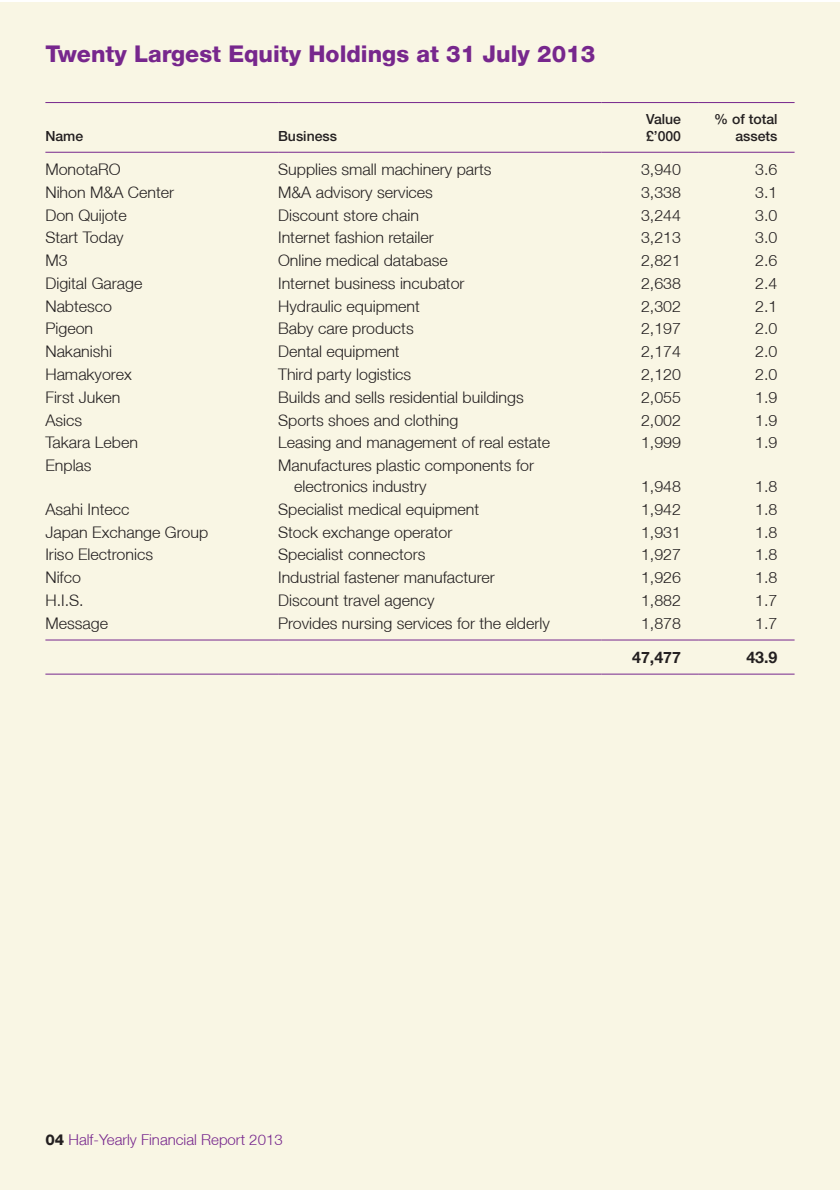
<style>
.page{position:relative;width:840px;height:1191px;background:#fff}
.page>*{position:absolute;margin:0;border:0;box-sizing:border-box;transform-origin:0 0}
.t1{font:800 23px "Helvetica Neue LT";color:#77278d}
.t2{font:300 16px/21px "Helvetica Neue LT";color:#231f20}
.t3{font:700 16px "Helvetica Neue LT";color:#231f20}
.t4{font:300 15px "Helvetica Neue LT";color:#77278d}
.t5{font:500 14px/17px "Helvetica Neue LT Std";color:#231f20}
.s1{font-weight:800;color:#231f20}
</style>
<div class="page">
<div style="left:0;top:2px;width:839px;height:1187px;background:#f9f6e4"></div>
<hr style="left:601px;top:639px;width:96px;height:1px;background:#77278d">
<hr style="left:697px;top:639px;width:97px;height:1px;background:#77278d">
<hr style="left:601px;top:673px;width:96px;height:1px;background:#77278d">
<hr style="left:697px;top:673px;width:97px;height:1px;background:#77278d">
<hr style="left:45px;top:639px;width:233px;height:1px;background:#77278d">
<hr style="left:278px;top:639px;width:323px;height:1px;background:#77278d">
<hr style="left:45px;top:673px;width:233px;height:1px;background:#77278d">
<hr style="left:278px;top:673px;width:323px;height:1px;background:#77278d">
<hr style="left:45px;top:102px;width:233px;height:1px;background:#77278d">
<hr style="left:278px;top:102px;width:323px;height:1px;background:#77278d">
<hr style="left:45px;top:152px;width:233px;height:1px;background:#77278d">
<hr style="left:278px;top:152px;width:323px;height:1px;background:#77278d">
<hr style="left:601px;top:102px;width:96px;height:1px;background:#77278d">
<hr style="left:697px;top:102px;width:97px;height:1px;background:#77278d">
<hr style="left:601px;top:152px;width:96px;height:1px;background:#77278d">
<hr style="left:697px;top:152px;width:97px;height:1px;background:#77278d">
<h1 class="t1" style="left:45px;top:40px;width:551px">Twenty Largest Equity Holdings at 31 July 2013</h1>
<p class="t5" style="left:45px;top:127px;width:39px">Name</p>
<p class="t5" style="left:278px;top:127px;width:60px">Business</p>
<p class="t5" style="left:645px;top:110px;width:37px">Value £’000</p>
<p class="t5" style="left:713px;top:110px;width:65px;text-align:right">% of total assets</p>
<p class="t2" style="left:45px;top:158px;width:77px">MonotaRO</p>
<p class="t2" style="left:278px;top:158px;width:215px">Supplies small machinery parts</p>
<p class="t2" style="left:640px;top:158px;width:42px">3,940</p>
<p class="t2" style="left:754px;top:158px;width:24px">3.6</p>
<p class="t2" style="left:45px;top:181px;width:130px">Nihon M&amp;A Center</p>
<p class="t2" style="left:278px;top:181px;width:156px">M&amp;A advisory services</p>
<p class="t2" style="left:640px;top:181px;width:42px">3,338</p>
<p class="t2" style="left:754px;top:181px;width:24px">3.1</p>
<p class="t2" style="left:45px;top:204px;width:83px">Don Quijote</p>
<p class="t2" style="left:278px;top:204px;width:142px">Discount store chain</p>
<p class="t2" style="left:640px;top:204px;width:42px">3,244</p>
<p class="t2" style="left:754px;top:204px;width:24px">3.0</p>
<p class="t2" style="left:45px;top:227px;width:80px">Start Today</p>
<p class="t2" style="left:278px;top:227px;width:157px">Internet fashion retailer</p>
<p class="t2" style="left:640px;top:227px;width:42px">3,213</p>
<p class="t2" style="left:754px;top:227px;width:24px">3.0</p>
<p class="t2" style="left:45px;top:250px;width:24px">M3</p>
<p class="t2" style="left:278px;top:250px;width:171px">Online medical database</p>
<p class="t2" style="left:640px;top:250px;width:42px">2,821</p>
<p class="t2" style="left:754px;top:250px;width:24px">2.6</p>
<p class="t2" style="left:45px;top:272px;width:98px">Digital Garage</p>
<p class="t2" style="left:278px;top:272px;width:188px">Internet business incubator</p>
<p class="t2" style="left:640px;top:272px;width:42px">2,638</p>
<p class="t2" style="left:754px;top:272px;width:24px">2.4</p>
<p class="t2" style="left:45px;top:295px;width:68px">Nabtesco</p>
<p class="t2" style="left:278px;top:295px;width:143px">Hydraulic equipment</p>
<p class="t2" style="left:640px;top:295px;width:42px">2,302</p>
<p class="t2" style="left:754px;top:295px;width:24px">2.1</p>
<p class="t2" style="left:45px;top:318px;width:49px">Pigeon</p>
<p class="t2" style="left:278px;top:318px;width:137px">Baby care products</p>
<p class="t2" style="left:640px;top:318px;width:42px">2,197</p>
<p class="t2" style="left:754px;top:318px;width:24px">2.0</p>
<p class="t2" style="left:45px;top:341px;width:68px">Nakanishi</p>
<p class="t2" style="left:278px;top:341px;width:123px">Dental equipment</p>
<p class="t2" style="left:640px;top:341px;width:42px">2,174</p>
<p class="t2" style="left:754px;top:341px;width:24px">2.0</p>
<p class="t2" style="left:45px;top:363px;width:88px">Hamakyorex</p>
<p class="t2" style="left:278px;top:363px;width:135px">Third party logistics</p>
<p class="t2" style="left:640px;top:363px;width:42px">2,120</p>
<p class="t2" style="left:754px;top:363px;width:24px">2.0</p>
<p class="t2" style="left:45px;top:386px;width:76px">First Juken</p>
<p class="t2" style="left:278px;top:386px;width:247px">Builds and sells residential buildings</p>
<p class="t2" style="left:640px;top:386px;width:42px">2,055</p>
<p class="t2" style="left:754px;top:386px;width:24px">1.9</p>
<p class="t2" style="left:45px;top:409px;width:38px">Asics</p>
<p class="t2" style="left:278px;top:409px;width:182px">Sports shoes and clothing</p>
<p class="t2" style="left:640px;top:409px;width:42px">2,002</p>
<p class="t2" style="left:754px;top:409px;width:24px">1.9</p>
<p class="t2" style="left:45px;top:432px;width:94px">Takara Leben</p>
<p class="t2" style="left:278px;top:432px;width:273px">Leasing and management of real estate</p>
<p class="t2" style="left:640px;top:432px;width:42px">1,999</p>
<p class="t2" style="left:754px;top:432px;width:24px">1.9</p>
<p class="t2" style="left:45px;top:454px;width:48px">Enplas</p>
<p class="t2" style="left:294px;top:454px;width:241px;text-indent:-16px">Manufactures plastic components for electronics industry</p>
<p class="t2" style="left:640px;top:475px;width:42px">1,948</p>
<p class="t2" style="left:754px;top:475px;width:24px">1.8</p>
<p class="t2" style="left:45px;top:498px;width:85px">Asahi Intecc</p>
<p class="t2" style="left:278px;top:498px;width:202px">Specialist medical equipment</p>
<p class="t2" style="left:640px;top:498px;width:42px">1,942</p>
<p class="t2" style="left:754px;top:498px;width:24px">1.8</p>
<p class="t2" style="left:45px;top:521px;width:164px">Japan Exchange Group</p>
<p class="t2" style="left:278px;top:521px;width:176px">Stock exchange operator</p>
<p class="t2" style="left:640px;top:521px;width:42px">1,931</p>
<p class="t2" style="left:754px;top:521px;width:24px">1.8</p>
<p class="t2" style="left:45px;top:544px;width:109px">Iriso Electronics</p>
<p class="t2" style="left:278px;top:544px;width:149px">Specialist connectors</p>
<p class="t2" style="left:640px;top:544px;width:42px">1,927</p>
<p class="t2" style="left:754px;top:544px;width:24px">1.8</p>
<p class="t2" style="left:45px;top:566px;width:37px">Nifco</p>
<p class="t2" style="left:278px;top:566px;width:218px">Industrial fastener manufacturer</p>
<p class="t2" style="left:640px;top:566px;width:42px">1,926</p>
<p class="t2" style="left:754px;top:566px;width:24px">1.8</p>
<p class="t2" style="left:45px;top:589px;width:40px">H.I.S.</p>
<p class="t2" style="left:278px;top:589px;width:158px">Discount travel agency</p>
<p class="t2" style="left:640px;top:589px;width:42px">1,882</p>
<p class="t2" style="left:754px;top:589px;width:24px">1.7</p>
<p class="t2" style="left:45px;top:612px;width:64px">Message</p>
<p class="t2" style="left:278px;top:612px;width:273px">Provides nursing services for the elderly</p>
<p class="t2" style="left:640px;top:612px;width:42px">1,878</p>
<p class="t2" style="left:754px;top:612px;width:24px">1.7</p>
<p class="t3" style="left:631px;top:647px;width:50px">47,477</p>
<p class="t3" style="left:746px;top:647px;width:33px">43.9</p>
<p class="t4" style="left:45px;top:1130px;width:239px"><span class="s1">04</span> Half-Yearly Financial Report 2013</p>
</div>
